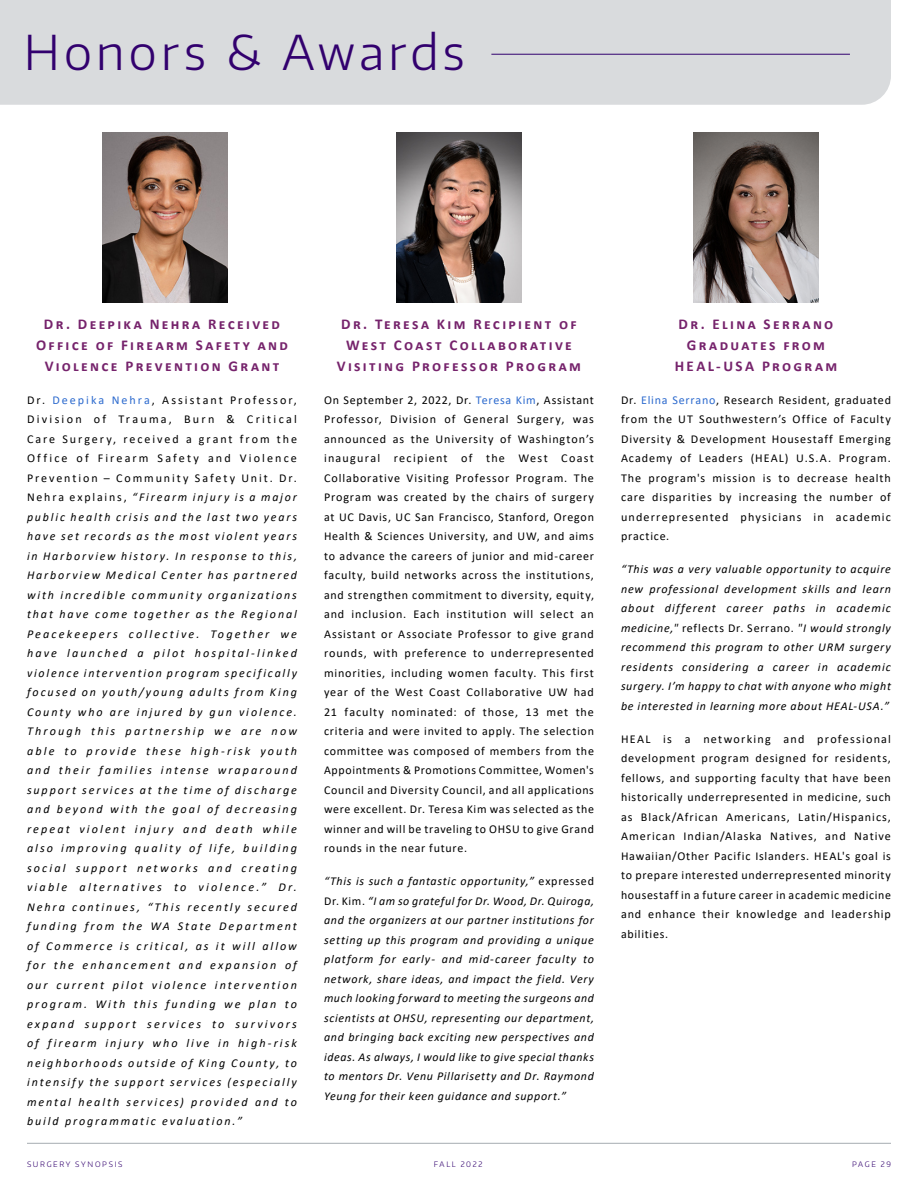
<style>
.page{position:relative;width:918px;height:1188px;background:#fff}
.page>*{position:absolute;margin:0;border:0;box-sizing:border-box;transform-origin:0 0}
.t1{font:300 48px "Encode Sans Normal";letter-spacing:.09em;color:#32006e}
.t2{font:700 15px/21px "Calibri";letter-spacing:.155em;color:#76236c;text-align:center}
.t3{font:italic 12px/19.5px "Calibri";letter-spacing:.06em;color:#000;text-align:justify}
.t4{font:12px/19.5px "Calibri";letter-spacing:.07em;color:#000;text-align:justify}
.t5{font:300 7.5px "Encode Sans Normal";letter-spacing:.22em;color:#32006e}
.s1{font-style:normal}
.s2{font-style:normal;color:#2c6ace}
.s3{color:#2c6ace}
</style>
<div class="page">
<hr style="left:27px;top:1143px;width:864px;height:1px;background:#a6acb1">
<img style="left:102px;top:133px;width:126px;height:170px">
<img style="left:396px;top:133px;width:126px;height:170px">
<img style="left:693px;top:133px;width:126px;height:170px">
<div style="left:0;top:0;width:891px;height:105px;background:#d9dbdd"></div>
<hr style="left:491px;top:54px;width:359px;height:1px;background:#32006e">
<h1 class="t1" style="left:24px;top:20px;width:442px">Honors &amp; Awards</h1>
<p class="t2" style="left:36px;top:313px;width:253px">Dr. Deepika Nehra Received<br>Office of Firearm Safety and<br>Violence Prevention Grant</p>
<p class="t3" style="left:27px;top:389px;width:272px"><span class="s1">Dr.</span> <span class="s2">Deepika Nehra</span><span class="s1">, Assistant Professor, Division of Trauma, Burn &amp; Critical Care Surgery, received a grant from the Office of Firearm Safety and Violence Prevention – Community Safety Unit. Dr.<br>Nehra explains,</span> “Firearm injury is a major public health crisis and the last two years have set records as the most violent years in Harborview history. In response to this, Harborview Medical Center has partnered with incredible community organizations that have come together as the Regional Peacekeepers collective. Together we have launched a pilot hospital-linked violence intervention program specifically focused on youth/young adults from King County who are injured by gun violence.<br>Through this partnership we are now able to provide these high-risk youth and their families intense wraparound support services at the time of discharge and beyond with the goal of decreasing repeat violent injury and death while also improving quality of life, building social support networks and creating viable alternatives to violence.” Dr.<br>Nehra continues, “This recently secured funding from the WA State Department of Commerce is critical, as it will allow for the enhancement and expansion of our current pilot violence intervention program. With this funding we plan to expand support services to survivors of firearm injury who live in high-risk neighborhoods outside of King County, to intensify the support services (especially mental health services) provided and to build programmatic evaluation.”</p>
<p class="t2" style="left:337px;top:313px;width:246px">Dr. Teresa Kim Recipient of<br>West Coast Collaborative<br>Visiting Professor Program</p>
<p class="t4" style="left:324px;top:390px;width:272px">On September 2, 2022, Dr. <span class="s3">Teresa Kim</span>, Assistant Professor, Division of General Surgery, was announced as the University of Washington’s inaugural recipient of the West Coast Collaborative Visiting Professor Program. The Program was created by the chairs of surgery at UC Davis, UC San Francisco, Stanford, Oregon Health &amp; Sciences University, and UW, and aims to advance the careers of junior and mid-career faculty, build networks across the institutions, and strengthen commitment to diversity, equity, and inclusion. Each institution will select an Assistant or Associate Professor to give grand rounds, with preference to underrepresented minorities, including women faculty. This first year of the West Coast Collaborative UW had 21 faculty nominated: of those, 13 met the criteria and were invited to apply. The selection committee was composed of members from the Appointments &amp; Promotions Committee, Women's Council and Diversity Council, and all applications were excellent. Dr. Teresa Kim was selected as the winner and will be traveling to OHSU to give Grand rounds in the near future.</p>
<p class="t3" style="left:324px;top:871px;width:272px">“This is such a fantastic opportunity,” <span class="s1">expressed Dr. Kim.</span> “I am so grateful for Dr. Wood, Dr. Quiroga, and the organizers at our partner institutions for setting up this program and providing a unique platform for early- and mid-career faculty to network, share ideas, and impact the field. Very much looking forward to meeting the surgeons and scientists at OHSU, representing our department, and bringing back exciting new perspectives and ideas. As always, I would like to give special thanks to mentors Dr. Venu Pillarisetty and Dr. Raymond Yeung for their keen guidance and support.”</p>
<p class="t2" style="left:675px;top:313px;width:164px">Dr. Elina Serrano<br>Graduates from<br>HEAL-USA Program</p>
<p class="t4" style="left:621px;top:390px;width:272px">Dr. <span class="s3">Elina Serrano</span>, Research Resident, graduated from the UT Southwestern’s Office of Faculty Diversity &amp; Development Housestaff Emerging Academy of Leaders (HEAL) U.S.A. Program.<br>The program's mission is to decrease health care disparities by increasing the number of underrepresented physicians in academic practice.</p>
<p class="t3" style="left:621px;top:559px;width:272px">“This was a very valuable opportunity to acquire new professional development skills and learn about different career paths in academic medicine," <span class="s1">reflects Dr. Serrano.</span> "I would strongly recommend this program to other URM surgery residents considering a career in academic surgery. I’m happy to chat with anyone who might be interested in learning more about HEAL-USA.”</p>
<p class="t4" style="left:621px;top:729px;width:272px">HEAL is a networking and professional development program designed for residents, fellows, and supporting faculty that have been historically underrepresented in medicine, such as Black/African Americans, Latin/Hispanics, American Indian/Alaska Natives, and Native Hawaiian/Other Pacific Islanders. HEAL's goal is to prepare interested underrepresented minority housestaff in a future career in academic medicine and enhance their knowledge and leadership abilities.</p>
<p class="t5" style="left:27px;top:1159px;width:97px">SURGERY SYNOPSIS</p>
<p class="t5" style="left:434px;top:1159px;width:50px">FALL 2022</p>
<p class="t5" style="left:852px;top:1159px;width:40px">PAGE 29</p>
</div>
